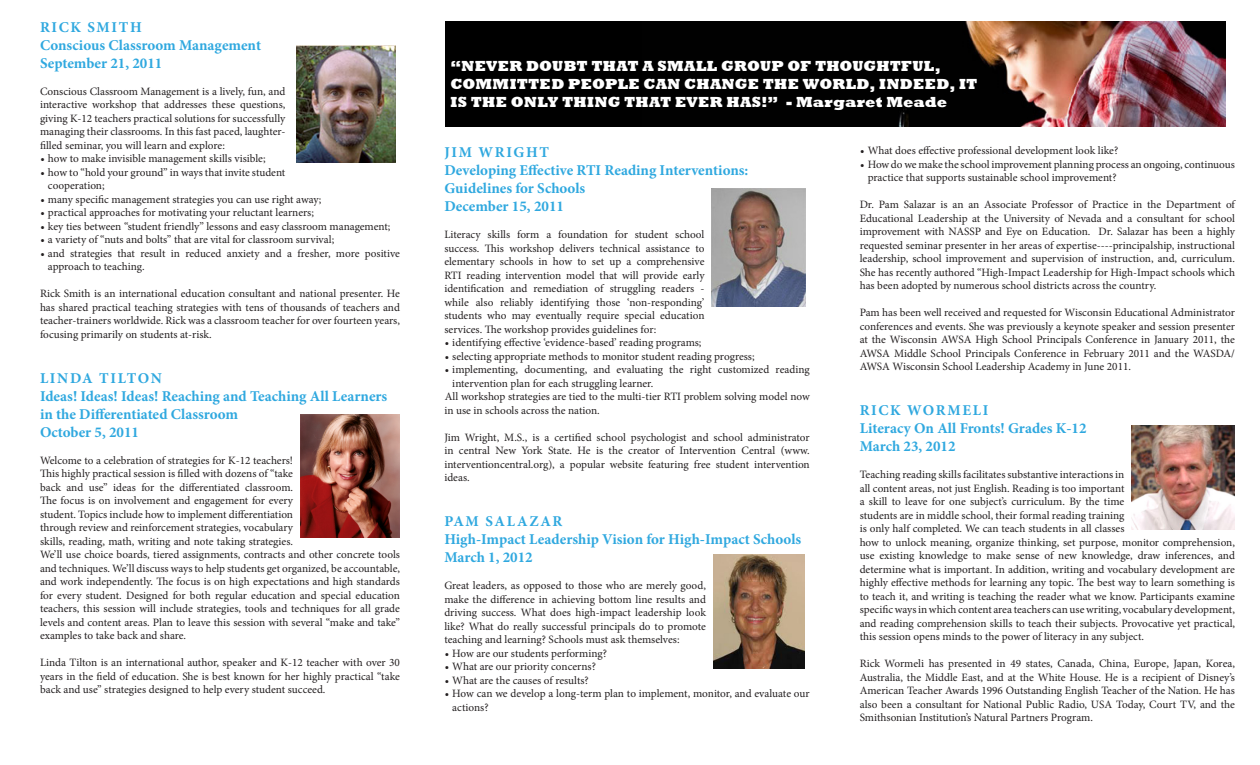
<style>
.page{position:relative;width:1260px;height:765px;background:#fff}
.page>*{position:absolute;margin:0;border:0;box-sizing:border-box;transform-origin:0 0}
.t1{font:700 15px/18px "Minion Pro";color:#2fa8df}
.t2{font:800 15px/18px "Rockwell";letter-spacing:.015em;color:#fff}
.Body_1{font:11.25px/13.5px "Minion Pro";color:#231f20;text-align:justify}
</style>
<div class="page">
<img style="left:300px;top:414px;width:100px;height:124px">
<img style="left:296px;top:45px;width:100px;height:118px">
<img style="left:642px;top:22px;width:583px;height:104px">
<img style="left:1132px;top:426px;width:103px;height:104px">
<img style="left:712px;top:188px;width:93px;height:119px">
<img style="left:713px;top:555px;width:92px;height:113px">
<div style="left:445px;top:21px;width:197px;height:105px;background:#000"></div>
<p class="t1" style="left:40px;top:18px;width:223px">RICK SMITH<br>Conscious Classroom Management<br>September 21, 2011</p>
<p class="Body_1" style="left:40px;top:85px;width:247px">Conscious Classroom Management is a lively, fun, and interactive workshop that addresses these questions, giving K-12 teachers practical solutions for successfully managing their classrooms. In this fast paced, laughter&shy;filled seminar, you will learn and explore:</p>
<p class="Body_1" style="left:40px;top:152px;width:227px">• how to make invisible management skills visible;</p>
<p class="Body_1" style="left:48px;top:166px;width:239px;text-indent:-8px">• how to “hold your ground” in ways that invite student cooperation;</p>
<p class="Body_1" style="left:40px;top:193px;width:283px">• many specific management strategies you can use right away;</p>
<p class="Body_1" style="left:40px;top:206px;width:275px">• practical approaches for motivating your reluctant learners;</p>
<p class="Body_1" style="left:40px;top:220px;width:352px">• key ties between “student friendly” lessons and easy classroom management;</p>
<p class="Body_1" style="left:40px;top:233px;width:295px">• a variety of “nuts and bolts” that are vital for classroom survival;</p>
<p class="Body_1" style="left:48px;top:247px;width:353px;text-indent:-8px">• and strategies that result in reduced anxiety and a fresher, more positive approach to teaching.</p>
<p class="Body_1" style="left:40px;top:287px;width:362px">Rick Smith is an international education consultant and national presenter. He has shared practical teaching strategies with tens of thousands of teachers and teacher-trainers worldwide. Rick was a classroom teacher for over fourteen years, focusing primarily on students at-risk.</p>
<p class="t1" style="left:40px;top:369px;width:349px">LINDA TILTON<br>Ideas! Ideas! Ideas! Reaching and Teaching All Learners in the Differentiated Classroom<br>October 5, 2011</p>
<p class="Body_1" style="left:40px;top:454px;width:362px;text-align:left">Welcome to a celebration of strategies for K-12 teachers!<br>This highly practical session is filled with dozens of “take<br>back and use” ideas for the differentiated classroom.<br>The focus is on involvement and engagement for every<br>student. Topics include how to implement differentiation<br>through review and reinforcement strategies, vocabulary<br>skills, reading, math, writing and note taking strategies.<br>We’ll use choice boards, tiered assignments, contracts and other concrete tools and techniques. We’ll discuss ways to help students get organized, be accountable, and work independently. The focus is on high expectations and high standards for every student. Designed for both regular education and special education teachers, this session will include strategies, tools and techniques for all grade levels and content areas. Plan to leave this session with several “make and take” examples to take back and share.</p>
<p class="Body_1" style="left:40px;top:656px;width:362px">Linda Tilton is an international author, speaker and K-12 teacher with over 30 years in the field of education. She is best known for her highly practical “take back and use” strategies designed to help every student succeed.</p>
<p class="t2" style="left:450px;top:57px;width:529px">“NEVER DOUBT THAT A SMALL GROUP OF THOUGHTFUL,<br>COMMITTED PEOPLE CAN CHANGE THE WORLD, INDEED, IT<br>IS THE ONLY THING THAT EVER HAS!” - Margaret Meade</p>
<p class="t1" style="left:444px;top:143px;width:306px">JIM WRIGHT<br>Developing Effective RTI Reading Interventions:<br>Guidelines for Schools<br>December 15, 2011</p>
<p class="Body_1" style="left:444px;top:228px;width:262px">Literacy skills form a foundation for student school success. This workshop delivers technical assistance to elementary schools in how to set up a comprehensive RTI reading intervention model that will provide early identification and remediation of struggling readers - while also reliably identifying those ‘non-responding’ students who may eventually require special education services. The workshop provides guidelines for:</p>
<p class="Body_1" style="left:445px;top:336px;width:258px">• identifying effective ‘evidence-based’ reading programs;</p>
<p class="Body_1" style="left:445px;top:349px;width:311px">• selecting appropriate methods to monitor student reading progress;</p>
<p class="Body_1" style="left:452px;top:363px;width:359px;text-indent:-8px">• implementing, documenting, and evaluating the right customized reading intervention plan for each struggling learner.</p>
<p class="Body_1" style="left:444px;top:390px;width:367px">All workshop strategies are tied to the multi-tier RTI problem solving model now in use in schools across the nation.</p>
<p class="Body_1" style="left:444px;top:430px;width:367px">Jim Wright, M.S., is a certified school psychologist and school administrator in central New York State. He is the creator of Intervention Central (www. interventioncentral.org), a popular website featuring free student intervention ideas.</p>
<p class="t1" style="left:444px;top:512px;width:358px">PAM SALAZAR<br>High-Impact Leadership Vision for High-Impact Schools<br>March 1, 2012</p>
<p class="Body_1" style="left:444px;top:579px;width:263px">Great leaders, as opposed to those who are merely good, make the difference in achieving bottom line results and driving success. What does high-impact leadership look like? What do really successful principals do to promote teaching and learning? Schools must ask themselves:</p>
<p class="Body_1" style="left:445px;top:646px;width:164px">• How are our students performing?</p>
<p class="Body_1" style="left:445px;top:660px;width:153px">• What are our priority concerns?</p>
<p class="Body_1" style="left:445px;top:673px;width:146px">• What are the causes of results?</p>
<p class="Body_1" style="left:452px;top:687px;width:359px;text-indent:-8px">• How can we develop a long-term plan to implement, monitor, and evaluate our actions?</p>
<p class="Body_1" style="left:860px;top:144px;width:260px">• What does effective professional development look like?</p>
<p class="Body_1" style="left:868px;top:158px;width:369px;text-indent:-8px">• Howdo we make the school improvement planning process an ongoing, continuous practice that supports sustainable school improvement?</p>
<p class="Body_1" style="left:860px;top:198px;width:377px">Dr. Pam Salazar is an an Associate Professor of Practice in the Department of Educational Leadership at the University of Nevada and a consultant for school improvement with NASSP and Eye on Education. Dr. Salazar has been a highly requested seminar presenter in her areas of expertise----principalship, instructional leadership, school improvement and supervision of instruction, and, curriculum.<br>She has recently authored “High-Impact Leadership for High-Impact schools which has been adopted by numerous school districts across the country.</p>
<p class="Body_1" style="left:860px;top:306px;width:377px">Pam has been well received and requested for Wisconsin Educational Administrator conferences and events. She was previously a keynote speaker and session presenter at the Wisconsin AWSA High School Principals Conference in January 2011, the AWSA Middle School Principals Conference in February 2011 and the WASDA/ AWSA Wisconsin School Leadership Academy in June 2011.</p>
<p class="t1" style="left:860px;top:401px;width:228px">RICK WORMELI<br>Literacy On All Fronts! Grades K-12<br>March 23, 2012</p>
<p class="Body_1" style="left:860px;top:468px;width:377px;text-align:left">Teaching reading skills facilitates substantive interactions in<br>all content areas, not just English. Reading is too important<br>a skill to leave for one subject’s curriculum. By the time<br>students are in middle school, their formal reading training<br>is only half completed. We can teach students in all classes<br>how to unlock meaning, organize thinking, set purpose, monitor comprehension, use existing knowledge to make sense of new knowledge, draw inferences, and determine what is important. In addition, writing and vocabulary development are highly effective methods for learning any topic. The best way to learn something is to teach it, and writing is teaching the reader what we know. Participants examine specific ways in which content area teachers can use writing, vocabulary development, and reading comprehension skills to teach their subjects. Provocative yet practical, this session opens minds to the power of literacy in any subject.</p>
<p class="Body_1" style="left:860px;top:657px;width:377px">Rick Wormeli has presented in 49 states, Canada, China, Europe, Japan, Korea, Australia, the Middle East, and at the White House. He is a recipient of Disney’s American Teacher Awards 1996 Outstanding English Teacher of the Nation. He has also been a consultant for National Public Radio, USA Today, Court TV, and the Smithsonian Institution’s Natural Partners Program.</p>
</div>
